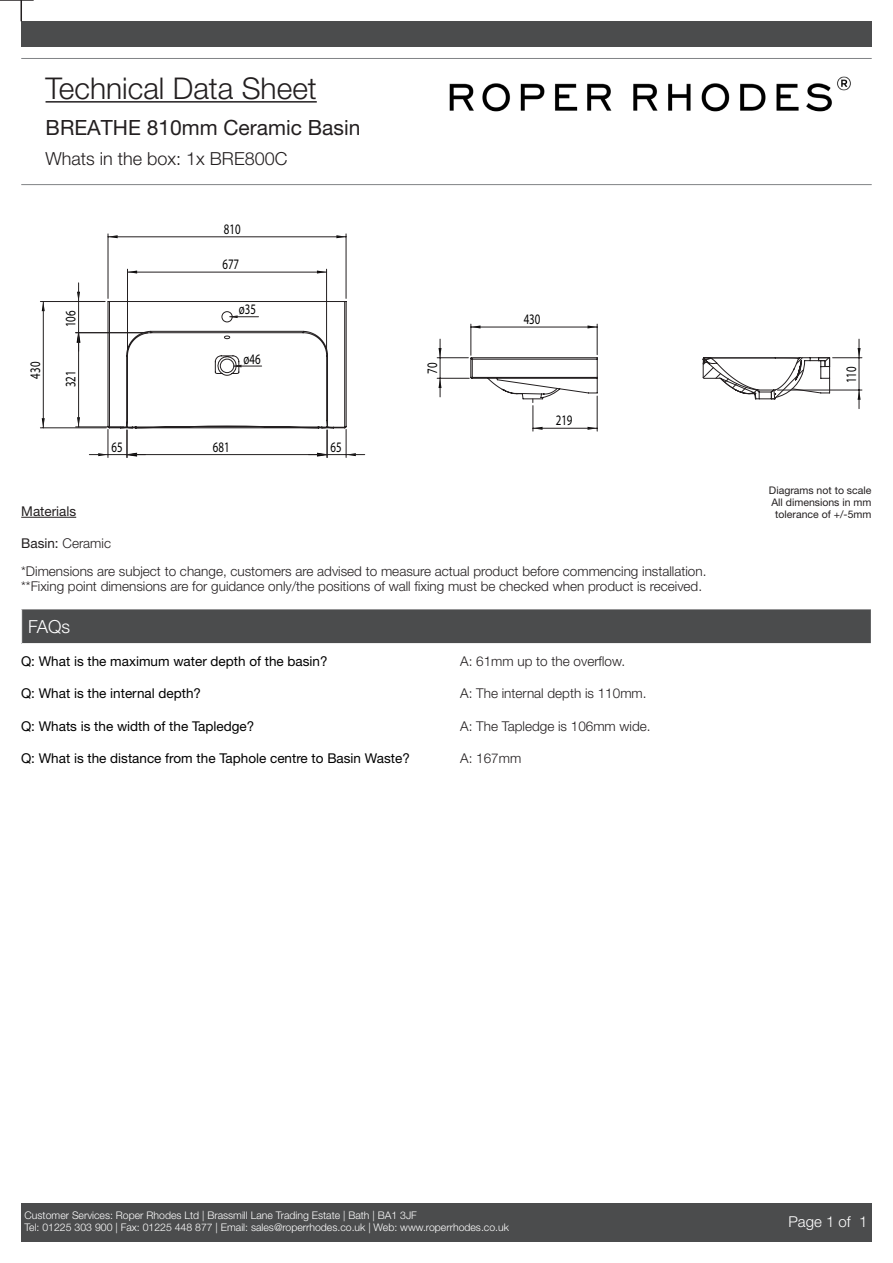
<style>
.page{position:relative;width:893px;height:1263px;background:#fff}
.page>*{position:absolute;margin:0;border:0;box-sizing:border-box;transform-origin:0 0}
.t1{font:300 30px "Helvetica Neue LT Std";color:#231f20}
.notes{font:21px "Helvetica Neue LT Std";color:#231f20}
.notes-2{font:300 18px "Helvetica Neue LT Std";color:#231f20}
.Headings_1{font:300 18px "Helvetica Neue LT Std";color:#fff}
.t2{font:300 15px "Helvetica Neue LT Std";color:#fff}
.t3{font:14.55px "Myriad Pro";color:#000;scale:.75 1}
.notes-3{font:300 13.5px "Helvetica Neue LT Std";color:#231f20}
.Headings_1-2{font:13.5px "Helvetica Neue LT Std";color:#000}
.Headings_1-3{font:300 13.5px "Helvetica Neue LT Std";color:#231f20}
.Headings_1-4{font:13.5px "Helvetica Neue LT Std";color:#231f20}
.t4{font:300 10.5px/12.6px "Helvetica Neue LT Std";color:#fff}
.notes-4{font:10.5px "Helvetica Neue LT Std";color:#231f20}
.s1{font-weight:400}
</style>
<div class="page">
<img style="left:449px;top:76px;width:402px;height:36px">
<div style="left:21px;top:1203px;width:851px;height:39px;background:#4b4c4d"></div>
<hr style="left:46px;top:101px;width:271px;height:2px;background:#231f20">
<hr style="left:21px;top:58px;width:851px;height:1px;background:#808285">
<hr style="left:21px;top:184px;width:851px;height:1px;background:#808285">
<div style="left:21px;top:21px;width:851px;height:26px;background:#4b4c4d"></div>
<hr style="left:0;top:0;width:34px;height:1px;background:#231f20">
<svg style="left:21px;top:1px;width:1px;height:20px"></svg>
<div style="left:22px;top:609px;width:849px;height:35px;background:#4b4c4d"></div>
<hr style="left:21px;top:643px;width:851px;height:1px;background:#fff">
<hr style="left:21px;top:517px;width:55px;height:1px;background:#231f20">
<svg style="left:107px;top:301px;width:491px;height:128px"></svg>
<svg style="left:42px;top:302px;width:3px;height:9px"></svg>
<svg style="left:42px;top:418px;width:3px;height:9px"></svg>
<hr style="left:40px;top:301px;width:65px;height:1px;background:#231f20">
<hr style="left:40px;top:427px;width:66px;height:1px;background:#231f20">
<hr style="left:43px;top:301px;width:1px;height:127px;background:#231f20">
<svg style="left:109px;top:235px;width:9px;height:3px"></svg>
<svg style="left:336px;top:235px;width:10px;height:3px"></svg>
<hr style="left:108px;top:234px;width:1px;height:64px;background:#231f20">
<hr style="left:346px;top:234px;width:1px;height:64px;background:#231f20">
<hr style="left:108px;top:236px;width:238px;height:1px;background:#231f20">
<svg style="left:77px;top:283px;width:3px;height:18px"></svg>
<hr style="left:78px;top:301px;width:1px;height:32px;background:#231f20">
<svg style="left:76px;top:333px;width:5px;height:18px"></svg>
<svg style="left:77px;top:417px;width:3px;height:9px"></svg>
<hr style="left:76px;top:332px;width:72px;height:1px;background:#231f20">
<hr style="left:76px;top:426px;width:48px;height:1px;background:#231f20">
<hr style="left:78px;top:333px;width:1px;height:94px;background:#231f20">
<svg style="left:89px;top:429px;width:57px;height:28px"></svg>
<hr style="left:127px;top:454px;width:200px;height:1px;background:#231f20">
<svg style="left:308px;top:429px;width:57px;height:28px"></svg>
<hr style="left:127px;top:269px;width:1px;height:84px;background:#231f20">
<hr style="left:326px;top:269px;width:1px;height:84px;background:#231f20">
<hr style="left:127px;top:272px;width:200px;height:1px;background:#231f20">
<svg style="left:587px;top:427px;width:10px;height:3px"></svg>
<hr style="left:597px;top:396px;width:1px;height:35px;background:#231f20">
<svg style="left:532px;top:399px;width:11px;height:32px"></svg>
<hr style="left:533px;top:428px;width:64px;height:1px;background:#231f20">
<hr style="left:437px;top:357px;width:31px;height:1px;background:#231f20">
<hr style="left:437px;top:378px;width:32px;height:1px;background:#231f20">
<svg style="left:438px;top:339px;width:3px;height:58px"></svg>
<svg style="left:471px;top:325px;width:9px;height:2px"></svg>
<svg style="left:587px;top:325px;width:10px;height:2px"></svg>
<hr style="left:470px;top:324px;width:1px;height:31px;background:#231f20">
<hr style="left:597px;top:324px;width:1px;height:31px;background:#231f20">
<hr style="left:471px;top:327px;width:126px;height:1px;background:#231f20">
<svg style="left:702px;top:339px;width:160px;height:70px"></svg>
<svg style="left:231px;top:364px;width:31px;height:4px"></svg>
<svg style="left:227px;top:315px;width:31px;height:3px"></svg>
<h1 class="t1" style="left:46px;top:70px;width:273px">Technical Data Sheet</h1>
<p class="notes" style="left:46px;top:115px;width:316px">BREATHE 810mm Ceramic Basin</p>
<p class="notes-2" style="left:46px;top:148px;width:243px">Whats in the box: 1x BRE800C</p>
<p class="t3" style="left:224px;top:220px;width:24px">810</p>
<p class="t3" style="left:26px;top:379px;width:24px;rotate:-90deg">430</p>
<p class="t3" style="left:62px;top:327px;width:24px;rotate:-90deg">106</p>
<p class="t3" style="left:62px;top:387px;width:24px;rotate:-90deg">321</p>
<p class="t3" style="left:222px;top:255px;width:24px">677</p>
<p class="t3" style="left:239px;top:300px;width:24px">ø35</p>
<p class="t3" style="left:244px;top:350px;width:24px">ø46</p>
<p class="t3" style="left:112px;top:438px;width:16px">65</p>
<p class="t3" style="left:213px;top:438px;width:24px">681</p>
<p class="t3" style="left:330px;top:438px;width:16px">65</p>
<p class="Headings_1-4" style="left:21px;top:503px;width:56px">Materials</p>
<p class="Headings_1-3" style="left:21px;top:535px;width:91px"><span class="s1">Basin:</span> Ceramic</p>
<p class="t3" style="left:423px;top:374px;width:16px;rotate:-90deg">70</p>
<p class="t3" style="left:524px;top:310px;width:24px">430</p>
<p class="t3" style="left:556px;top:411px;width:24px">219</p>
<p class="notes-3" style="left:21px;top:563px;width:687px">*Dimensions are subject to change, customers are advised to measure actual product before commencing installation.</p>
<p class="notes-3" style="left:21px;top:578px;width:682px">**Fixing point dimensions are for guidance only/the positions of wall fixing must be checked when product is received.</p>
<p class="Headings_1" style="left:28px;top:615px;width:44px">FAQs</p>
<p class="Headings_1-2" style="left:21px;top:653px;width:308px">Q: What is the maximum water depth of the basin?</p>
<p class="Headings_1-2" style="left:21px;top:685px;width:182px">Q: What is the internal depth?</p>
<p class="Headings_1-2" style="left:21px;top:718px;width:235px">Q: Whats is the width of the Tapledge?</p>
<p class="Headings_1-2" style="left:21px;top:750px;width:390px">Q: What is the distance from the Taphole centre to Basin Waste?</p>
<p class="Headings_1-3" style="left:460px;top:653px;width:166px">A: 61mm up to the overflow.</p>
<p class="Headings_1-3" style="left:460px;top:685px;width:188px">A: The internal depth is 110mm.</p>
<p class="Headings_1-3" style="left:460px;top:718px;width:192px">A: The Tapledge is 106mm wide.</p>
<p class="Headings_1-3" style="left:460px;top:750px;width:63px">A: 167mm</p>
<p class="t3" style="left:842px;top:383px;width:24px;rotate:-90deg">110</p>
<p class="notes-4" style="left:769px;top:484px;width:104px">Diagrams not to scale</p>
<p class="notes-4" style="left:771px;top:496px;width:101px">All dimensions in mm</p>
<p class="notes-4" style="left:775px;top:508px;width:98px">tolerance of +/-5mm</p>
<p class="t4" style="left:25px;top:1208px;width:486px">Customer Services: Roper Rhodes Ltd | Brassmill Lane Trading Estate | Bath | BA1 3JF<br>Tel: 01225 303 900 | Fax: 01225 448 877 | Email: sales@roperrhodes.co.uk | Web: www.roperrhodes.co.uk</p>
<p class="t2" style="left:788px;top:1212px;width:80px">Page 1 of 1</p>
</div>
